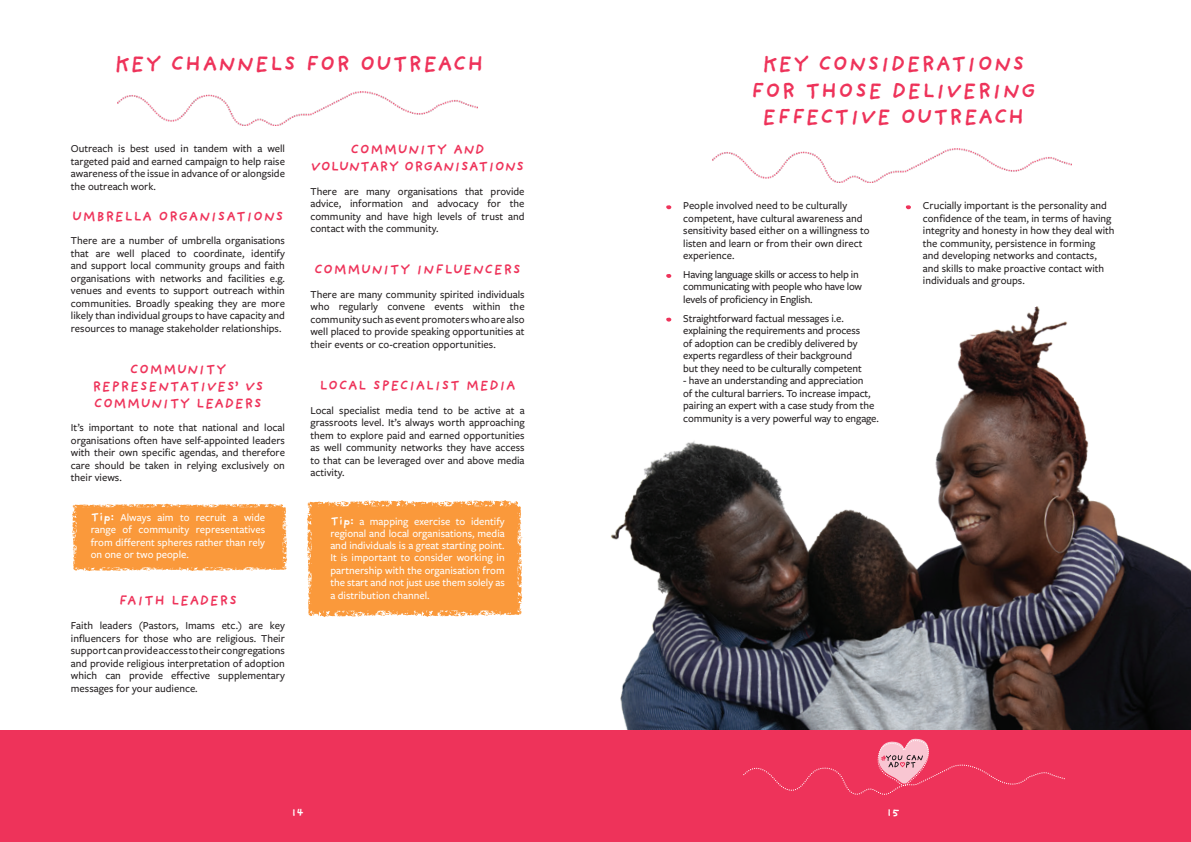
<style>
.page{position:relative;width:1191px;height:842px;background:#fff}
.page>*{position:absolute;margin:0;border:0;box-sizing:border-box;transform-origin:0 0}
.t1{font:700 22px/26.4px "Providence Sans Pro";letter-spacing:.03em;color:#ee335a;text-align:center}
.t2{font:700 14px/16.8px "Providence Sans Pro";letter-spacing:.04em;color:#ee335a;text-align:center}
.t3{font:700 14px/16.8px "Providence Sans Pro";letter-spacing:.01em;color:#ee335a;text-align:center}
.t4{font:700 12px "Providence Sans Pro";color:#fff}
.t5{font:500 11px/12.5px "Freight Sans Pro";color:#231f20;text-align:justify}
.t6{font:500 11px/12.3px "Freight Sans Pro";color:#fff;text-align:justify}
.t7{font:500 11px/12.5px "Freight Sans Pro";letter-spacing:-.02em;color:#231f20}
.s1{font-family:"Providence Sans Pro";font-weight:700;font-size:12px}
</style>
<div class="page">
<svg style="left:307px;top:500px;width:215px;height:117px;background:#fa9f47"></svg>
<svg style="left:72px;top:503px;width:215px;height:68px;background:#faa048"></svg>
<img style="left:611px;top:306px;width:580px;height:424px">
<div style="left:0;top:730px;width:1191px;height:112px;background:#ee335a"></div>
<svg style="left:743px;top:739px;width:321px;height:56px"></svg>
<img style="left:118px;top:92px;width:359px;height:34px">
<img style="left:712px;top:149px;width:359px;height:34px">
<svg style="left:666px;top:205px;width:5px;height:4px"></svg>
<svg style="left:666px;top:274px;width:5px;height:4px"></svg>
<svg style="left:666px;top:318px;width:5px;height:4px"></svg>
<svg style="left:906px;top:205px;width:5px;height:4px"></svg>
<p class="t1" style="left:114px;top:50px;width:371px">KEY CHANNELS FOR OUTREACH</p>
<p class="t1" style="left:751px;top:50px;width:287px">KEY CONSIDERATIONS<br>FOR THOSE DELIVERING<br>EFFECTIVE OUTREACH</p>
<p class="t5" style="left:71px;top:142px;width:216px">Outreach is best used in tandem with a well targeted paid and earned campaign to help raise awareness of the issue in advance of or alongside the outreach work.</p>
<p class="t2" style="left:72px;top:207px;width:213px">UMBRELLA ORGANISATIONS</p>
<p class="t5" style="left:71px;top:234px;width:216px">There are a number of umbrella organisations that are well placed to coordinate, identify and support local community groups and faith organisations with networks and facilities e.g. venues and events to support outreach within communities. Broadly speaking they are more likely than individual groups to have capacity and resources to manage stakeholder relationships.</p>
<p class="t2" style="left:92px;top:361px;width:172px">COMMUNITY<br>REPRESENTATIVES’ VS<br>COMMUNITY LEADERS</p>
<p class="t5" style="left:71px;top:421px;width:216px">It’s important to note that national and local organisations often have self-appointed leaders with their own specific agendas, and therefore care should be taken in relying exclusively on their views.</p>
<p class="t6" style="left:91px;top:511px;width:176px"><span class="s1">Tip:</span> Always aim to recruit a wide range of community representatives from different spheres rather than rely on one or two people.</p>
<p class="t2" style="left:119px;top:592px;width:120px">FAITH LEADERS</p>
<p class="t5" style="left:71px;top:619px;width:216px">Faith leaders (Pastors, Imams etc.) are key influencers for those who are religious. Their support can provide access to their congregations and provide religious interpretation of adoption which can provide effective supplementary messages for your audience.</p>
<p class="t3" style="left:311px;top:141px;width:215px">COMMUNITY AND<br>VOLUNTARY ORGANISATIONS</p>
<p class="t5" style="left:310px;top:184px;width:216px">There are many organisations that provide advice, information and advocacy for the community and have high levels of trust and contact with the community.</p>
<p class="t2" style="left:314px;top:261px;width:208px">COMMUNITY INFLUENCERS</p>
<p class="t5" style="left:310px;top:288px;width:216px">There are many community spirited individuals who regularly convene events within the community such as event promoters who are also well placed to provide speaking opportunities at their events or co-creation opportunities.</p>
<p class="t2" style="left:319px;top:377px;width:198px">LOCAL SPECIALIST MEDIA</p>
<p class="t5" style="left:310px;top:404px;width:216px">Local specialist media tend to be active at a grassroots level. It’s always worth approaching them to explore paid and earned opportunities as well community networks they have access to that can be leveraged over and above media activity.</p>
<p class="t6" style="left:330px;top:514px;width:176px"><span class="s1">Tip:</span> a mapping exercise to identify regional and local organisations, media and individuals is a great starting point.<br>It is important to consider working in partnership with the organisation from the start and not just use them solely as a distribution channel.</p>
<p class="t5" style="left:683px;top:199px;width:188px;text-align:left">People involved need to be culturally competent, have cultural awareness and sensitivity based either on a willingness to listen and learn or from their own direct experience.</p>
<p class="t7" style="left:683px;top:268px;width:180px">Having language skills or access to help in communicating with people who have low levels of proficiency in English.</p>
<p class="t5" style="left:683px;top:311px;width:180px;text-align:left">Straightforward factual messages i.e. explaining the requirements and process of adoption can be credibly delivered by experts regardless of their background but they need to be culturally competent</p>
<p class="t5" style="left:683px;top:374px;width:197px;text-align:left">- have an understanding and appreciation<br>of the cultural barriers. To increase impact, pairing an expert with a case study from the community is a very powerful way to engage.</p>
<p class="t5" style="left:923px;top:199px;width:193px;text-align:left">Crucially important is the personality and confidence of the team, in terms of having integrity and honesty in how they deal with the community, persistence in forming and developing networks and contacts, and skills to make proactive contact with individuals and groups.</p>
<p class="t4" style="left:291px;top:805px;width:14px">14</p>
<p class="t4" style="left:887px;top:805px;width:14px">15</p>
</div>
